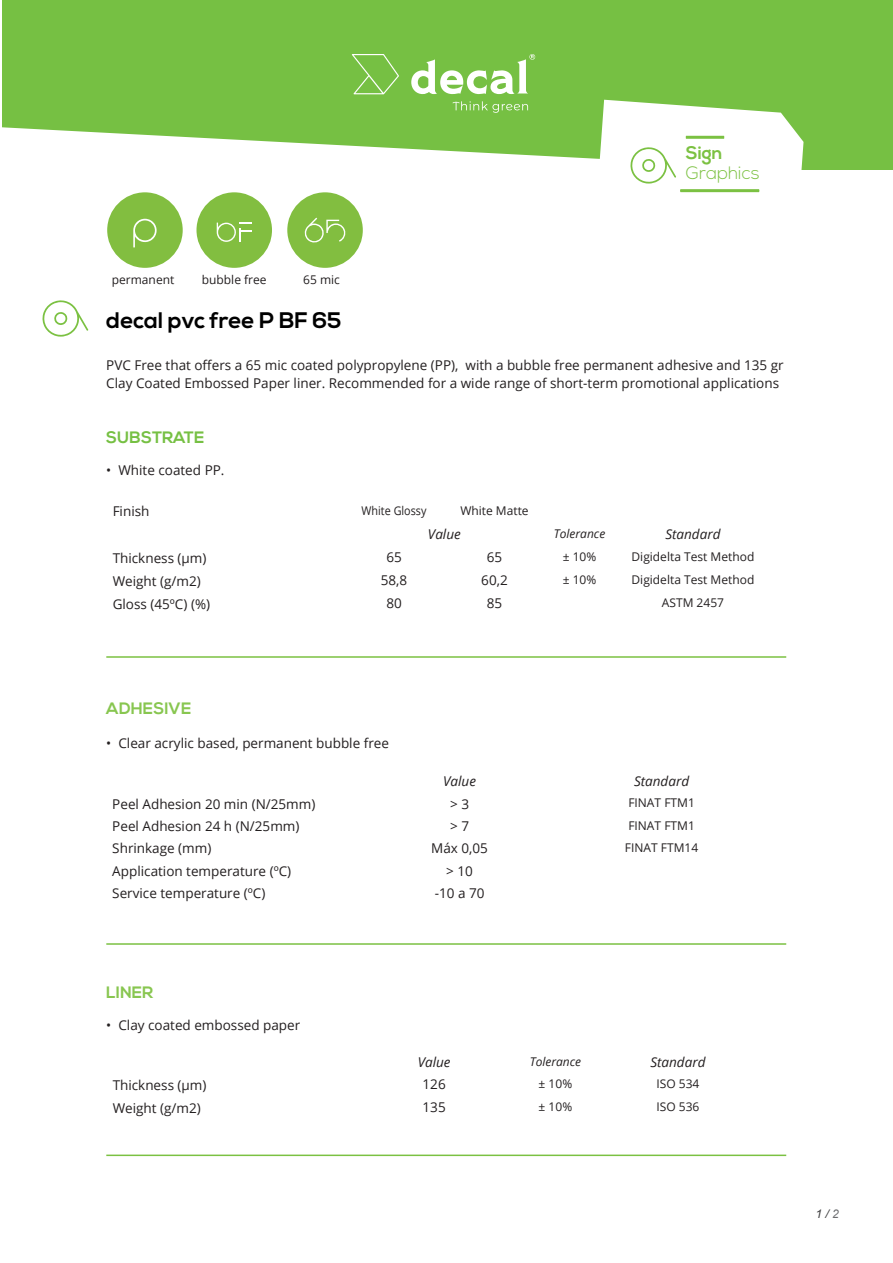
<style>
.page{position:relative;width:893px;height:1263px;background:#fff}
.page>*{position:absolute;margin:0;border:0;box-sizing:border-box;transform-origin:0 0}
.t1{font:700 22.5px "Nexa";color:#000}
.t2{font:300 18px "Nexa";color:#7cc142}
.t3{font:700 18px "Nexa";color:#7cc142}
.t4{font:700 16.5px "Nexa";color:#88c650}
.t5{font:700 16.5px "Nexa";color:#76c043}
.t6{font:13.5px/18px "Open Sans";color:#231f20}
.t7{font:italic 13.5px "Open Sans";color:#231f20}
.t8{font:12px "Open Sans";color:#231f20}
.t9{font:italic 12px "Open Sans";color:#231f20}
.t10{font:12px "Open Sans";color:#231f20;scale:.9 1}
.t11{font:italic 12px "Arial";color:#3e3e3f}
.s1{color:#6c6d70}
</style>
<div class="page">
<div style="left:3px;top:0;width:889px;height:169px;background:#76c043"></div>
<svg style="left:602px;top:100px;width:201px;height:70px;fill:#fff"></svg>
<svg style="left:2px;top:127px;width:775px;height:70px;fill:#fff"></svg>
<svg style="left:686px;top:136px;width:38px;height:3px"></svg>
<svg style="left:630px;top:147px;width:129px;height:45px"></svg>
<svg style="left:452px;top:101px;width:76px;height:12px"></svg>
<svg style="left:352px;top:54px;width:47px;height:40px"></svg>
<svg style="left:411px;top:54px;width:124px;height:40px"></svg>
<hr style="left:106px;top:656px;width:680px;height:2px;background:#7bc142">
<hr style="left:106px;top:943px;width:680px;height:2px;background:#7bc142">
<hr style="left:106px;top:1154px;width:680px;height:2px;background:#7bc142">
<svg style="left:42px;top:300px;width:46px;height:37px"></svg>
<div style="left:107px;top:192px;width:76px;height:76px;background:#82be40;border-radius:50%"></div>
<svg style="left:133px;top:219px;width:24px;height:28px"></svg>
<div style="left:196px;top:192px;width:76px;height:76px;background:#82be40;border-radius:50%"></div>
<svg style="left:217px;top:222px;width:35px;height:20px"></svg>
<div style="left:287px;top:192px;width:76px;height:76px;background:#82be40;border-radius:50%"></div>
<svg style="left:304px;top:218px;width:42px;height:25px"></svg>
<p class="t8" style="left:202px;top:271px;width:66px">bubble free</p>
<p class="t8" style="left:112px;top:271px;width:64px">permanent</p>
<p class="t8" style="left:303px;top:271px;width:38px">65 mic</p>
<h1 class="t1" style="left:106px;top:307px;width:237px">decal pvc free P BF 65</h1>
<h2 class="t3" style="left:686px;top:143px;width:38px">Sign</h2>
<h2 class="t2" style="left:686px;top:162px;width:75px">Graphics</h2>
<p class="t6" style="left:106px;top:355px;width:679px">PVC Free that offers a 65 mic coated polypropylene (PP), with a bubble free permanent adhesive and 135 gr<br>Clay Coated Embossed Paper liner. Recommended for a wide range of short-term promotional applications</p>
<p class="t5" style="left:106px;top:428px;width:100px">SUBSTRATE</p>
<p class="t6" style="left:106px;top:461px;width:120px">• White coated PP.</p>
<p class="t6" style="left:113px;top:502px;width:38px">Finish</p>
<p class="t10" style="left:362px;top:502px;width:74px">White Glossy</p>
<p class="t8" style="left:460px;top:502px;width:70px">White Matte</p>
<p class="t7" style="left:428px;top:525px;width:34px">Value</p>
<p class="t9" style="left:554px;top:525px;width:53px">Tolerance</p>
<p class="t7" style="left:665px;top:525px;width:57px">Standard</p>
<p class="t6" style="left:113px;top:548px;width:95px">Thickness (µm)</p>
<p class="t6" style="left:386px;top:548px;width:17px">65</p>
<p class="t6" style="left:487px;top:548px;width:17px">65</p>
<p class="t8" style="left:563px;top:548px;width:35px">± 10%</p>
<p class="t8" style="left:632px;top:548px;width:124px">Digidelta Test Method</p>
<p class="t6" style="left:113px;top:571px;width:90px">Weight (g/m2)</p>
<p class="t6" style="left:381px;top:571px;width:28px">58,8</p>
<p class="t6" style="left:481px;top:571px;width:28px">60,2</p>
<p class="t8" style="left:563px;top:571px;width:35px">± 10%</p>
<p class="t8" style="left:632px;top:571px;width:124px">Digidelta Test Method</p>
<p class="t6" style="left:113px;top:594px;width:99px">Gloss (45ºC) (%)</p>
<p class="t6" style="left:386px;top:594px;width:17px">80</p>
<p class="t6" style="left:487px;top:594px;width:17px">85</p>
<p class="t8" style="left:662px;top:595px;width:64px">ASTM 2457</p>
<p class="t4" style="left:106px;top:698px;width:87px">ADHESIVE</p>
<p class="t6" style="left:106px;top:733px;width:284px">• Clear acrylic based, permanent bubble free</p>
<p class="t7" style="left:443px;top:772px;width:34px">Value</p>
<p class="t7" style="left:634px;top:772px;width:57px">Standard</p>
<p class="t6" style="left:112px;top:794px;width:205px">Peel Adhesion 20 min (N/25mm)</p>
<p class="t6" style="left:450px;top:794px;width:20px">&gt; 3</p>
<p class="t8" style="left:628px;top:795px;width:68px">FINAT FTM1</p>
<p class="t6" style="left:112px;top:817px;width:189px">Peel Adhesion 24 h (N/25mm)</p>
<p class="t6" style="left:450px;top:817px;width:20px">&gt; 7</p>
<p class="t8" style="left:628px;top:817px;width:68px">FINAT FTM1</p>
<p class="t6" style="left:112px;top:839px;width:101px">Shrinkage (mm)</p>
<p class="t6" style="left:431px;top:839px;width:58px">Máx 0,05</p>
<p class="t8" style="left:625px;top:839px;width:75px">FINAT FTM14</p>
<p class="t6" style="left:112px;top:861px;width:180px">Application temperature (ºC)</p>
<p class="t6" style="left:446px;top:861px;width:28px">&gt; 10</p>
<p class="t6" style="left:112px;top:884px;width:155px">Service temperature (ºC)</p>
<p class="t6" style="left:435px;top:884px;width:51px">-10 a 70</p>
<p class="t4" style="left:106px;top:983px;width:49px">LINER</p>
<p class="t6" style="left:106px;top:1016px;width:195px">• Clay coated embossed paper</p>
<p class="t7" style="left:418px;top:1053px;width:34px">Value</p>
<p class="t9" style="left:530px;top:1053px;width:53px">Tolerance</p>
<p class="t7" style="left:650px;top:1053px;width:57px">Standard</p>
<p class="t6" style="left:113px;top:1075px;width:95px">Thickness (µm)</p>
<p class="t6" style="left:423px;top:1075px;width:25px">126</p>
<p class="t8" style="left:539px;top:1075px;width:35px">± 10%</p>
<p class="t8" style="left:656px;top:1075px;width:44px">ISO 534</p>
<p class="t6" style="left:113px;top:1098px;width:90px">Weight (g/m2)</p>
<p class="t6" style="left:423px;top:1098px;width:25px">135</p>
<p class="t8" style="left:539px;top:1099px;width:35px">± 10%</p>
<p class="t8" style="left:656px;top:1099px;width:44px">ISO 536</p>
<p class="t11" style="left:816px;top:1206px;width:25px">1 / <span class="s1">2</span></p>
</div>
